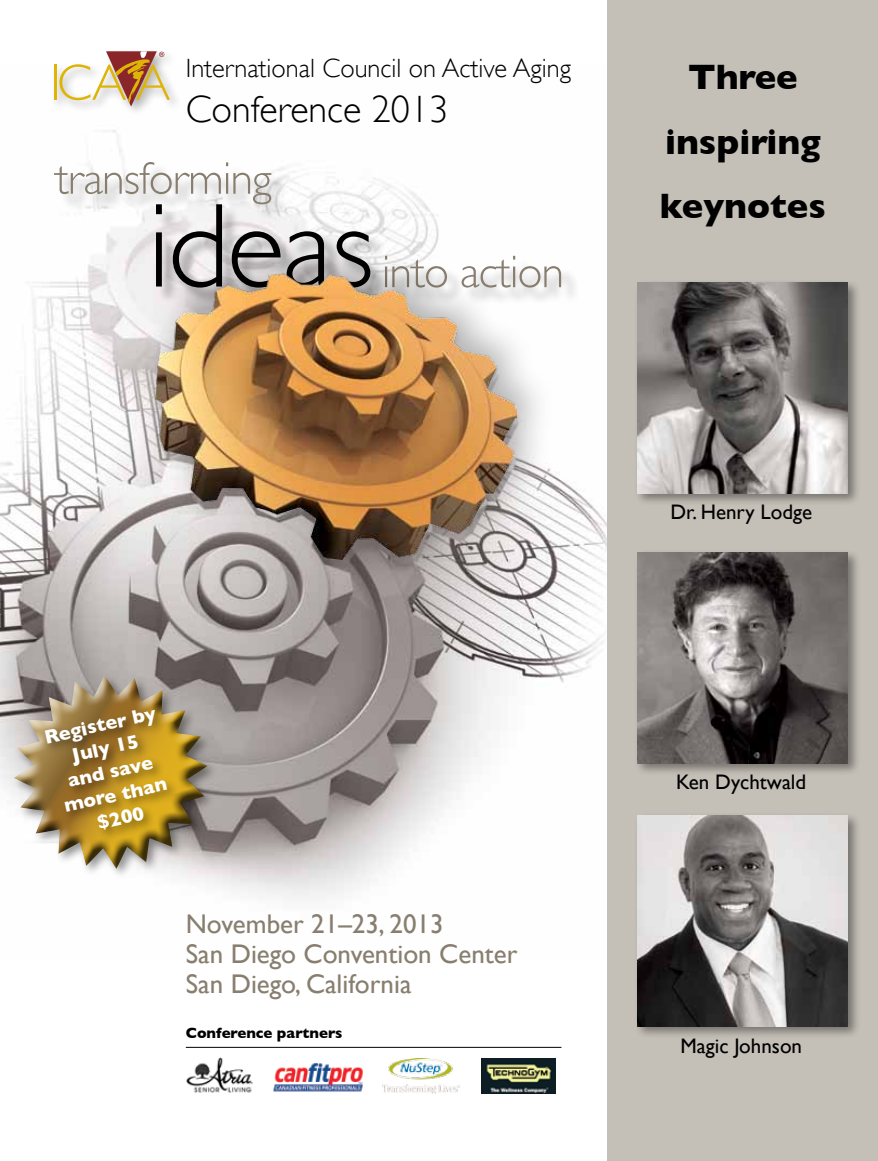
<style>
.page{position:relative;width:878px;height:1161px;background:#fff}
.page>*{position:absolute;margin:0;border:0;box-sizing:border-box;transform-origin:0 0}
.t1{font:300 38.1px "Gill Sans";color:#000}
.t2{font:700 36px/64.5px "Gill Sans";color:#000;text-align:center}
.t3{font:27px/30px "Gill Sans";color:#887e6f}
.t4{font:300 26.4px "Gill Sans";color:#000}
.t5{font:21px "Gill Sans";color:#000}
.t6{font:700 19.8px/23.7px "Gill Sans";color:#fff;text-align:center}
.t7{font:700 15px "Gill Sans";color:#000}
</style>
<div class="page">
<img style="left:0;top:65px;width:608px;height:894px">
<div style="left:56px;top:164px;width:523px;height:141px;background:#000;opacity:.3"></div>
<svg style="left:556px;top:256px;width:5px;height:32px"></svg>
<svg style="left:54px;top:162px;width:316px;height:126px"></svg>
<div style="left:51px;top:48px;width:131px;height:70px;background:#000;opacity:.3"></div>
<hr style="left:54px;top:65px;width:3px;height:35px;background:#deb408">
<svg style="left:59px;top:51px;width:111px;height:56px"></svg>
<div style="left:138px;top:237px;width:418px;height:343px;background:#000;opacity:.3"></div>
<img style="left:155px;top:274px;width:361px;height:285px">
<svg style="left:0;top:655px;width:226px;height:233px"></svg>
<div style="left:42px;top:707px;width:137px;height:136px;background:#000;opacity:.4"></div>
<img style="left:273px;top:1062px;width:90px;height:30px">
<img style="left:382px;top:1059px;width:77px;height:34px">
<img style="left:481px;top:1059px;width:74px;height:34px">
<hr style="left:186px;top:1047px;width:375px;height:1px;background:#000">
<img style="left:186px;top:1057px;width:67px;height:36px">
<div style="left:608px;top:0;width:270px;height:1161px;background:#c4bfb7"></div>
<div style="left:634px;top:279px;width:226px;height:228px;background:#000;opacity:.4"></div>
<img style="left:638px;top:283px;width:209px;height:210px">
<div style="left:634px;top:549px;width:226px;height:228px;background:#000;opacity:.4"></div>
<img style="left:638px;top:553px;width:209px;height:210px">
<div style="left:634px;top:812px;width:226px;height:227px;background:#000;opacity:.4"></div>
<img style="left:638px;top:816px;width:209px;height:210px">
<p class="t4" style="left:186px;top:53px;width:386px">International Council on Active Aging</p>
<h1 class="t1" style="left:186px;top:88px;width:264px">Conference 2013</h1>
<h2 class="t2" style="left:660px;top:44px;width:167px">Three inspiring keynotes</h2>
<p class="t6" style="left:42px;top:726px;width:115px;rotate:-13deg">Register by<br>July 15<br>and save more than $200</p>
<p class="t3" style="left:186px;top:909px;width:333px">November 21–23, 2013<br>San Diego Convention Center<br>San Diego, California</p>
<p class="t7" style="left:186px;top:1024px;width:158px">Conference partners</p>
<p class="t5" style="left:670px;top:500px;width:143px">Dr. Henry Lodge</p>
<p class="t5" style="left:676px;top:770px;width:131px">Ken Dychtwald</p>
<p class="t5" style="left:680px;top:1033px;width:123px">Magic Johnson</p>
</div>
